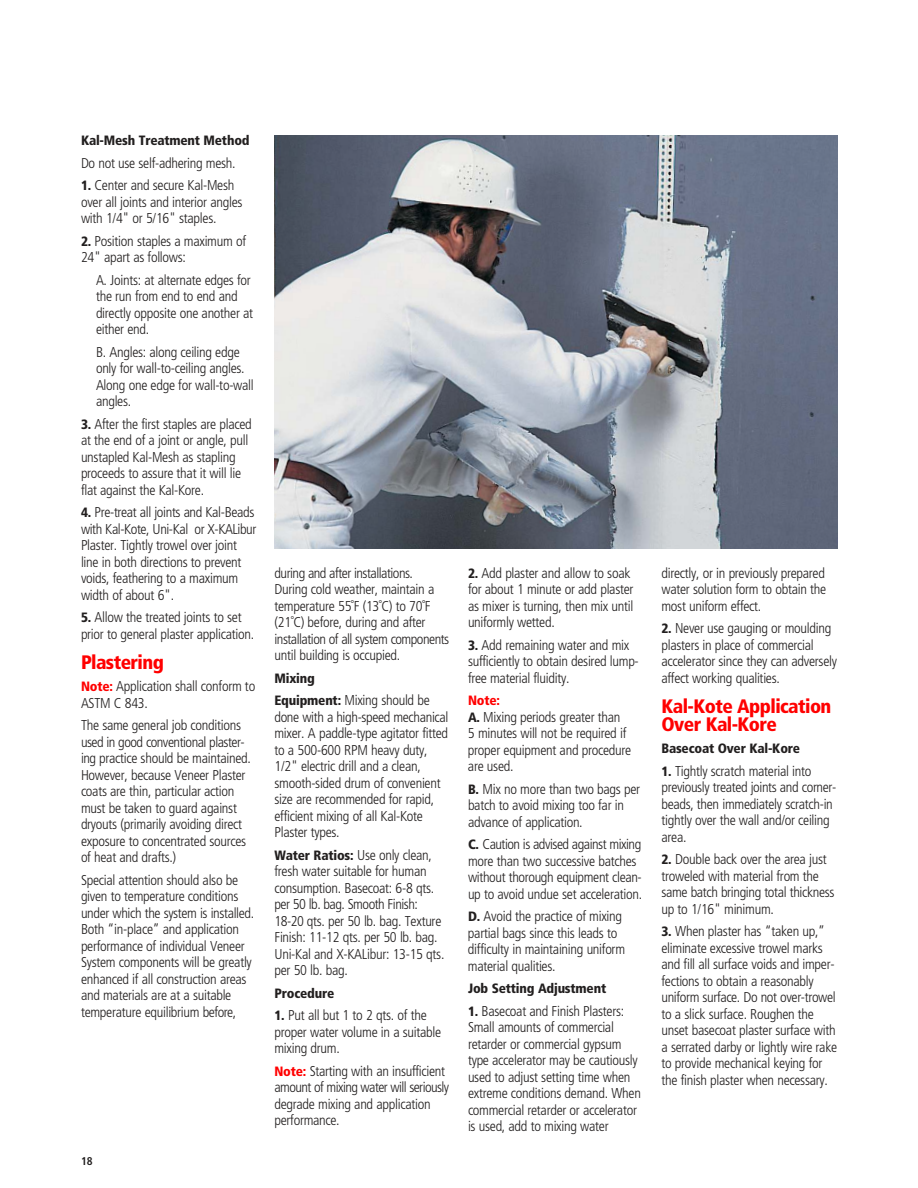
<style>
.page{position:relative;width:918px;height:1188px;background:#fff}
.page>*{position:absolute;margin:0;border:0;box-sizing:border-box;transform-origin:0 0}
.t1{font:900 condensed 19.5px/18px "Frutiger";letter-spacing:-.03em;color:#f00}
.t2{font:300 condensed 14.25px/16.5px "Frutiger";letter-spacing:-.02em;color:#221f1f}
.t3{font:900 condensed 13.5px "Frutiger";letter-spacing:-.015em;color:#221f1f}
.t4{font:900 condensed 13.5px "Frutiger";color:#f00}
.t5{font:700 condensed 11.25px "Frutiger";color:#221f1f}
.s1{font-weight:900;font-size:13.5px}
.s2{font-weight:900;font-size:13.5px;color:#f00}
</style>
<div class="page">
<img style="left:274px;top:135px;width:563px;height:414px">
<p class="t3" style="left:81px;top:135px;width:170px">Kal-Mesh Treatment Method</p>
<p class="t2" style="left:81px;top:156px;width:156px">Do not use self-adhering mesh .</p>
<p class="t2" style="left:81px;top:178px;width:163px"><span class="s1">1.</span> Center and secure Kal-Mesh over all joints and interior angles with 1/4" or 5/16" staples .</p>
<p class="t2" style="left:81px;top:234px;width:167px"><span class="s1">2.</span> Position staples a maximum of<br>24" apart as follows:</p>
<p class="t2" style="left:96px;top:273px;width:159px">A . Joints: at alternate edges for the run from end to end and directly opposite one another at either end .</p>
<p class="t2" style="left:96px;top:345px;width:159px">B . Angles: along ceiling edge only for wall-to-ceiling angles .<br>Along one edge for wall-to-wall angles .</p>
<p class="t2" style="left:81px;top:417px;width:172px"><span class="s1">3.</span> After the first staples are placed at the end of a joint or angle, pull unstapled Kal-Mesh as stapling proceeds to assure that it will lie flat against the Kal-Kore .</p>
<p class="t2" style="left:81px;top:505px;width:177px"><span class="s1">4.</span> Pre-treat all joints and Kal-Beads with Kal-Kote, Uni-Kal or X-KALibur<br>Plaster . Tightly trowel over joint line in both directions to prevent voids, feathering to a maximum width of about 6" .</p>
<p class="t2" style="left:81px;top:610px;width:175px"><span class="s1">5.</span> Allow the treated joints to set prior to general plaster application .</p>
<h1 class="t1" style="left:81px;top:654px;width:84px">Plastering</h1>
<p class="t2" style="left:81px;top:679px;width:176px"><span class="s2">Note:</span> Application shall conform to<br>ASTM C 843 .</p>
<p class="t2" style="left:81px;top:718px;width:171px">The same general job conditions used in good conventional plaster&shy;ing practice should be maintained .<br>However, because Veneer Plaster coats are thin, particular action must be taken to guard against dryouts (primarily avoiding direct exposure to concentrated sources of heat and drafts .)</p>
<p class="t2" style="left:81px;top:873px;width:175px">Special attention should also be given to temperature conditions under which the system is installed .<br>Both “in-place” and application performance of individual Veneer System components will be greatly enhanced if all construction areas and materials are at a suitable temperature equilibrium before,</p>
<p class="t5" style="left:81px;top:1157px;width:13px">18</p>
<p class="t2" style="left:275px;top:566px;width:176px">during and after installations .<br>During cold weather, maintain a temperature 55˚F (13˚C) to 70˚F (21˚C) before, during and after installation of all system components until building is occupied .</p>
<p class="t3" style="left:274px;top:672px;width:42px">Mixing</p>
<p class="t2" style="left:274px;top:693px;width:175px"><span class="s1">Equipment:</span> Mixing should be done with a high-speed mechanical mixer . A paddle-type agitator fitted to a 500-600 RPM heavy duty,<br>1/2" electric drill and a clean, smooth-sided drum of convenient size are recommended for rapid, efficient mixing of all Kal-Kote<br>Plaster types .</p>
<p class="t2" style="left:274px;top:848px;width:171px"><span class="s1">Water Ratios:</span> Use only clean, fresh water suitable for human consumption . Basecoat: 6-8 qts . per 50 lb . bag . Smooth Finish:<br>18-20 qts . per 50 lb . bag . Texture<br>Finish: 11-12 qts . per 50 lb . bag .<br>Uni-Kal and X-KALibur: 13-15 qts . per 50 lb . bag .</p>
<p class="t3" style="left:274px;top:987px;width:61px">Procedure</p>
<p class="t2" style="left:274px;top:1008px;width:168px"><span class="s1">1.</span> Put all but 1 to 2 qts . of the proper water volume in a suitable mixing drum .</p>
<p class="t2" style="left:274px;top:1064px;width:176px"><span class="s2">Note:</span> Starting with an insufficient amount of mixing water will seriously degrade mixing and application performance .</p>
<p class="t2" style="left:468px;top:566px;width:167px"><span class="s1">2.</span> Add plaster and allow to soak for about 1 minute or add plaster as mixer is turning, then mix until uniformly wetted .</p>
<p class="t2" style="left:468px;top:638px;width:172px"><span class="s1">3.</span> Add remaining water and mix sufficiently to obtain desired lump&shy;free material fluidity .</p>
<p class="t4" style="left:468px;top:695px;width:33px">Note:</p>
<p class="t2" style="left:468px;top:710px;width:165px"><span class="s1">A.</span> Mixing periods greater than<br>5 minutes will not be required if proper equipment and procedure are used .</p>
<p class="t2" style="left:468px;top:782px;width:174px"><span class="s1">B.</span> Mix no more than two bags per batch to avoid mixing too far in advance of application .</p>
<p class="t2" style="left:468px;top:837px;width:176px"><span class="s1">C.</span> Caution is advised against mixing more than two successive batches without thorough equipment clean&shy;up to avoid undue set acceleration .</p>
<p class="t2" style="left:468px;top:909px;width:159px"><span class="s1">D.</span> Avoid the practice of mixing partial bags since this leads to difficulty in maintaining uniform material qualities .</p>
<p class="t3" style="left:468px;top:983px;width:140px">Job Setting Adjustment</p>
<p class="t2" style="left:468px;top:1004px;width:175px"><span class="s1">1.</span> Basecoat and Finish Plasters:<br>Small amounts of commercial retarder or commercial gypsum type accelerator may be cautiously used to adjust setting time when extreme conditions demand . When commercial retarder or accelerator is used, add to mixing water</p>
<p class="t2" style="left:662px;top:566px;width:166px;text-align:justify">directly, or in previously prepared water solution form to obtain the most uniform effect .</p>
<p class="t2" style="left:662px;top:621px;width:177px"><span class="s1">2.</span> Never use gauging or moulding plasters in place of commercial accelerator since they can adversely affect working qualities .</p>
<h1 class="t1" style="left:662px;top:698px;width:171px">Kal-Kote Application<br>Over Kal-Kore</h1>
<p class="t3" style="left:662px;top:743px;width:140px">Basecoat Over Kal-Kore</p>
<p class="t2" style="left:662px;top:764px;width:176px"><span class="s1">1.</span> Tightly scratch material into previously treated joints and corner&shy;beads, then immediately scratch-in tightly over the wall and/or ceiling area .</p>
<p class="t2" style="left:662px;top:852px;width:174px"><span class="s1">2.</span> Double back over the area just troweled with material from the same batch bringing total thickness up to 1/16" minimum .</p>
<p class="t2" style="left:662px;top:924px;width:177px"><span class="s1">3.</span> When plaster has “taken up,” eliminate excessive trowel marks and fill all surface voids and imper&shy;fections to obtain a reasonably uniform surface . Do not over-trowel to a slick surface . Roughen the unset basecoat plaster surface with a serrated darby or lightly wire rake to provide mechanical keying for the finish plaster when necessary .</p>
</div>
